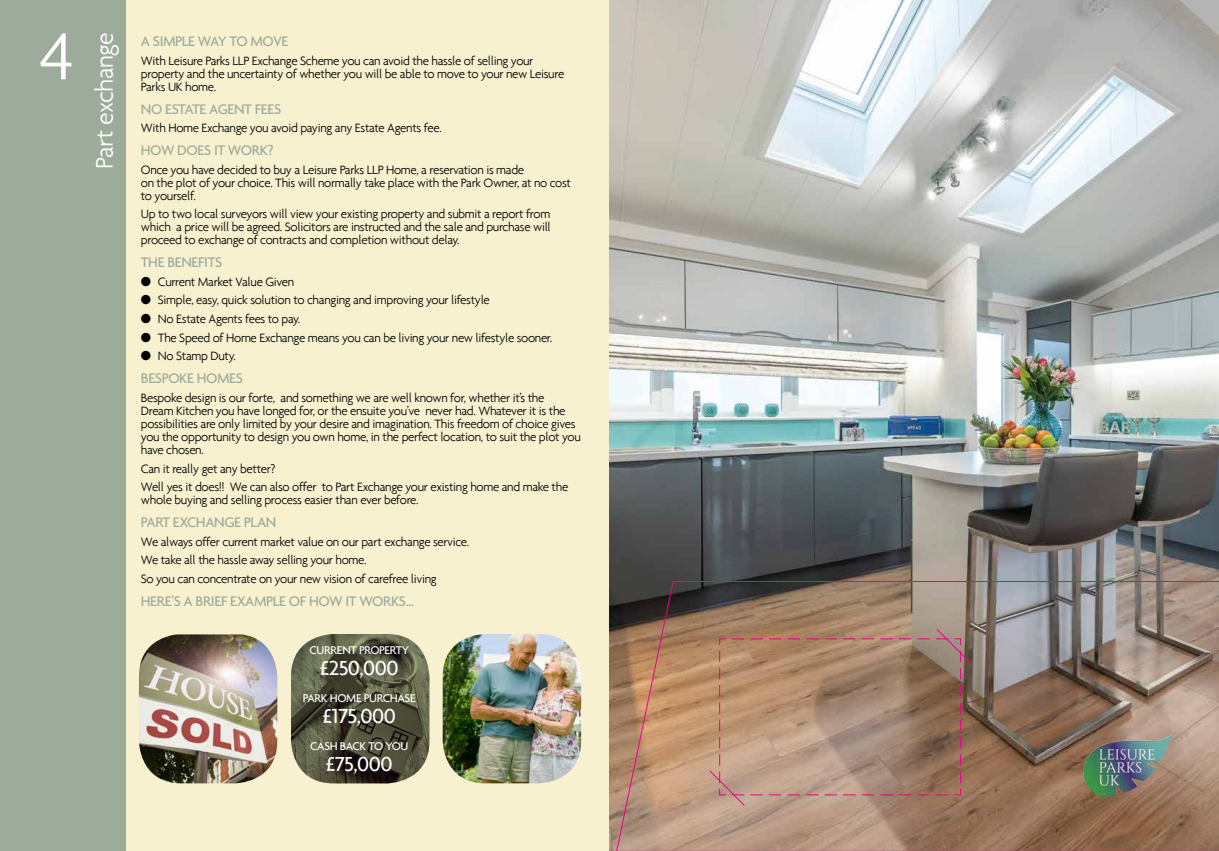
<style>
.page{position:relative;width:1219px;height:851px;background:#fff}
.page>*{position:absolute;margin:0;border:0;box-sizing:border-box;transform-origin:0 0}
.t1{font:300 72px "Agenda";color:#fff}
.t2{font:300 26px "Agenda";letter-spacing:-.025em;color:#fff}
.t3{font:500 21.8px "Agenda";letter-spacing:-.025em;color:#fff}
.t4{font:500 15px "Agenda";letter-spacing:-.025em;color:#9dac9a}
.t5{font:300 13px/13px "Agenda";letter-spacing:-.025em;color:#000}
.t6{font:500 12.1px "Agenda";letter-spacing:-.025em;color:#fff}
</style>
<div class="page">
<div style="left:6px;top:0;width:1207px;height:850px;background:#f7f1d0"></div>
<img style="left:609px;top:0;width:610px;height:850px">
<div style="left:0;top:0;width:125px;height:850px;background:#9dac9a"></div>
<img style="left:139px;top:634px;width:138px;height:149px">
<img style="left:291px;top:634px;width:138px;height:149px">
<img style="left:443px;top:634px;width:138px;height:149px">
<svg style="left:291px;top:634px;width:138px;height:149px;background:#4d4d3a"></svg>
<img style="left:615px;top:580px;width:604px;height:270px">
<svg style="left:609px;top:850px;width:610px;height:1px"></svg>
<hr style="left:1218px;top:581px;width:1px;height:269px;background:#ec008c">
<svg style="left:708px;top:627px;width:265px;height:179px;background:#a88671"></svg>
<h1 class="t1" style="left:39px;top:14px;width:36px">4</h1>
<p class="t4" style="left:141px;top:32px;width:149px">A SIMPLE WAY TO MOVE</p>
<h2 class="t2" style="left:89px;top:168px;width:137px;rotate:-90deg">Part exchange</h2>
<p class="t5" style="left:141px;top:54px;width:425px">With Leisure Parks LLP Exchange Scheme you can avoid the hassle of selling your property and the uncertainty of whether you will be able to move to your new Leisure<br>Parks UK home.</p>
<p class="t4" style="left:141px;top:100px;width:142px">NO ESTATE AGENT FEES</p>
<p class="t5" style="left:141px;top:121px;width:302px">With Home Exchange you avoid paying any Estate Agents fee.</p>
<p class="t4" style="left:141px;top:141px;width:134px">HOW DOES IT WORK?</p>
<p class="t5" style="left:141px;top:163px;width:432px">Once you have decided to buy a Leisure Parks LLP Home, a reservation is made<br>on the plot of your choice. This will normally take place with the Park Owner, at no cost to yourself.</p>
<p class="t5" style="left:141px;top:207px;width:411px;text-align:justify">Up to two local surveyors will view your existing property and submit a report from which a price will be agreed. Solicitors are instructed and the sale and purchase will proceed to exchange of contracts and completion without delay.</p>
<p class="t4" style="left:141px;top:253px;width:83px">THE BENEFITS</p>
<p class="t5" style="left:141px;top:275px;width:155px">● Current Market Value Given</p>
<p class="t5" style="left:141px;top:293px;width:350px">● Simple, easy, quick solution to changing and improving your lifestyle</p>
<p class="t5" style="left:141px;top:312px;width:161px">● No Estate Agents fees to pay.</p>
<p class="t5" style="left:141px;top:331px;width:413px">● The Speed of Home Exchange means you can be living your new lifestyle sooner.</p>
<p class="t5" style="left:141px;top:349px;width:97px">● No Stamp Duty.</p>
<p class="t4" style="left:141px;top:369px;width:104px">BESPOKE HOMES</p>
<p class="t5" style="left:141px;top:391px;width:441px">Bespoke design is our forte, and something we are well known for, whether it’s the<br>Dream Kitchen you have longed for, or the ensuite you’ve never had. Whatever it is the possibilities are only limited by your desire and imagination. This freedom of choice gives you the opportunity to design you own home, in the perfect location, to suit the plot you have chosen.</p>
<p class="t5" style="left:141px;top:459px;width:429px;line-height:18.7px">Can it really get any better?<br>Well yes it does!! We can also offer to Part Exchange your existing home and make the</p>
<p class="t5" style="left:141px;top:493px;width:279px">whole buying and selling process easier than ever before.</p>
<p class="t4" style="left:141px;top:513px;width:137px">PART EXCHANGE PLAN</p>
<p class="t5" style="left:141px;top:532px;width:330px;line-height:18.7px">We always offer current market value on our part exchange service.<br>We take all the hassle away selling your home.<br>So you can concentrate on your new vision of carefree living</p>
<p class="t4" style="left:141px;top:591px;width:275px">HERE’S A BRIEF EXAMPLE OF HOW IT WORKS...</p>
<p class="t6" style="left:310px;top:642px;width:101px">CURRENT PROPERTY</p>
<h3 class="t3" style="left:320px;top:654px;width:80px">£250,000</h3>
<p class="t6" style="left:303px;top:690px;width:114px">PARK HOME PURCHASE</p>
<h3 class="t3" style="left:323px;top:702px;width:75px">£175,000</h3>
<p class="t6" style="left:310px;top:739px;width:100px">CASH BACK TO YOU</p>
<h3 class="t3" style="left:326px;top:750px;width:68px">£75,000</h3>
</div>
